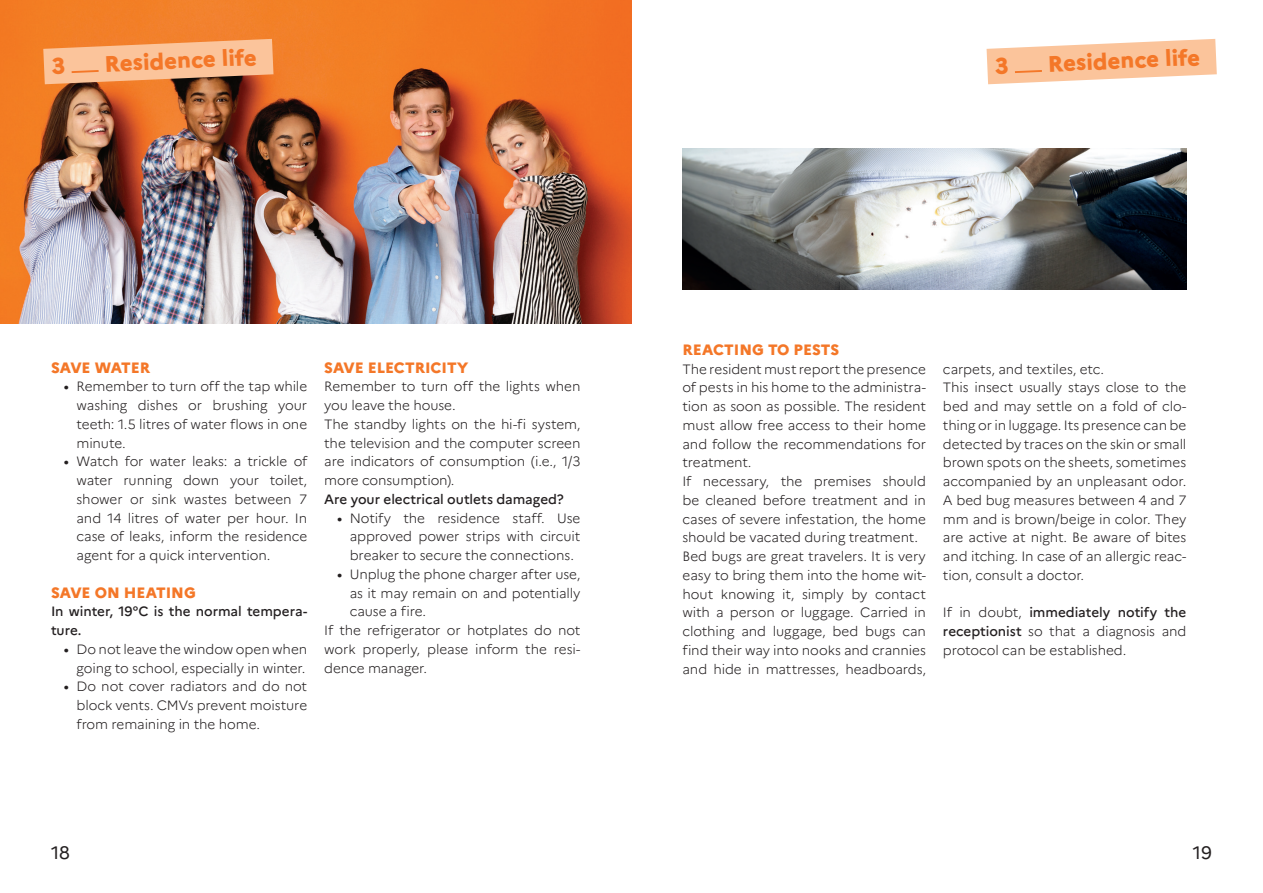
<style>
.page{position:relative;width:1263px;height:893px;background:#fff}
.page>*{position:absolute;margin:0;border:0;box-sizing:border-box;transform-origin:0 0}
.t1{font:800 22.5px "Marianne";color:#f47728}
.t2{font:18px "Marianne";color:#231f20}
.t3{font:800 15px "Marianne";color:#f47728}
.t4{font:300 13.5px/18.8px "Marianne";letter-spacing:-.01em;color:#231f20;text-align:justify}
.t5{font:500 13.5px/18.8px "Marianne";letter-spacing:-.005em;color:#231f20}
.s1{font-weight:500}
</style>
<div class="page">
<img style="left:0;top:0;width:631px;height:323px">
<img style="left:682px;top:149px;width:504px;height:140px">
<svg style="left:43px;top:39px;width:230px;height:45px;background:#efaf80"></svg>
<svg style="left:986px;top:39px;width:231px;height:45px"></svg>
<h1 class="t1" style="left:104px;top:51px;width:154px;rotate:-3deg">Residence life</h1>
<h1 class="t1" style="left:1047px;top:51px;width:154px;rotate:-3deg">Residence life</h1>
<p class="t3" style="left:51px;top:358px;width:100px">SAVE WATER</p>
<p class="t4" style="left:77px;top:377px;width:232px;text-indent:-13px"><span class="s1">•</span> Remember to turn off the tap while washing dishes or brushing your teeth: 1.5 litres of water flows in one minute.</p>
<p class="t4" style="left:77px;top:452px;width:232px;text-indent:-13px"><span class="s1">•</span> Watch for water leaks: a trickle of water running down your toilet, shower or sink wastes between 7 and 14 litres of water per hour. In case of leaks, inform the residence agent for a quick intervention.</p>
<p class="t3" style="left:51px;top:583px;width:146px">SAVE ON HEATING</p>
<p class="t5" style="left:51px;top:602px;width:258px">In winter, 19°C is the normal tempera&shy;ture.</p>
<p class="t4" style="left:64px;top:640px;width:245px;text-align:right"><span class="s1">•</span> Do not leave the window open when going to school, especially in winter.</p>
<p class="t4" style="left:77px;top:677px;width:232px;text-indent:-13px"><span class="s1">•</span> Do not cover radiators and do not block vents. CMVs prevent moisture from remaining in the home.</p>
<p class="t3" style="left:324px;top:358px;width:145px">SAVE ELECTRICITY</p>
<p class="t4" style="left:324px;top:377px;width:258px;text-align:left">Remember to turn off the lights when you leave the house.<br>The standby lights on the hi-fi system, the television and the computer screen are indicators of consumption (i.e., 1/3 more consumption).</p>
<p class="t5" style="left:324px;top:490px;width:241px">Are your electrical outlets damaged?</p>
<p class="t4" style="left:350px;top:508px;width:232px;text-indent:-13px"><span class="s1">•</span> Notify the residence staff. Use approved power strips with circuit breaker to secure the connections.</p>
<p class="t4" style="left:337px;top:565px;width:245px"><span class="s1">•</span> Unplug the phone charger after use,</p>
<p class="t4" style="left:350px;top:583px;width:232px">as it may remain on and potentially</p>
<p class="t4" style="left:350px;top:602px;width:78px">cause a fire.</p>
<p class="t4" style="left:324px;top:621px;width:258px">If the refrigerator or hotplates do not</p>
<p class="t4" style="left:324px;top:640px;width:258px">work properly, please inform the resi-</p>
<p class="t4" style="left:324px;top:658px;width:104px">dence manager.</p>
<p class="t3" style="left:682px;top:340px;width:158px">REACTING TO PESTS</p>
<p class="t4" style="left:682px;top:359px;width:245px;text-align:left">The resident must report the presence of pests in his home to the administra&shy;tion as soon as possible. The resident must allow free access to their home and follow the recommendations for treatment.<br>If necessary, the premises should be cleaned before treatment and in cases of severe infestation, the home should be vacated during treatment.<br>Bed bugs are great travelers. It is very easy to bring them into the home wit&shy;hout knowing it, simply by contact with a person or luggage. Carried in clothing and luggage, bed bugs can find their way into nooks and crannies and hide in mattresses, headboards,</p>
<p class="t4" style="left:943px;top:359px;width:245px;text-align:left">carpets, and textiles, etc.<br>This insect usually stays close to the bed and may settle on a fold of clo&shy;thing or in luggage. Its presence can be detected by traces on the skin or small brown spots on the sheets, sometimes accompanied by an unpleasant odor.<br>A bed bug measures between 4 and 7 mm and is brown/beige in color. They are active at night. Be aware of bites and itching. In case of an allergic reac&shy;tion, consult a doctor.</p>
<p class="t4" style="left:943px;top:603px;width:245px">If in doubt, <span class="s1">immediately notify the receptionist</span> so that a diagnosis and protocol can be established.</p>
<h2 class="t2" style="left:51px;top:842px;width:20px">18</h2>
<h2 class="t2" style="left:1193px;top:842px;width:21px">19</h2>
</div>
